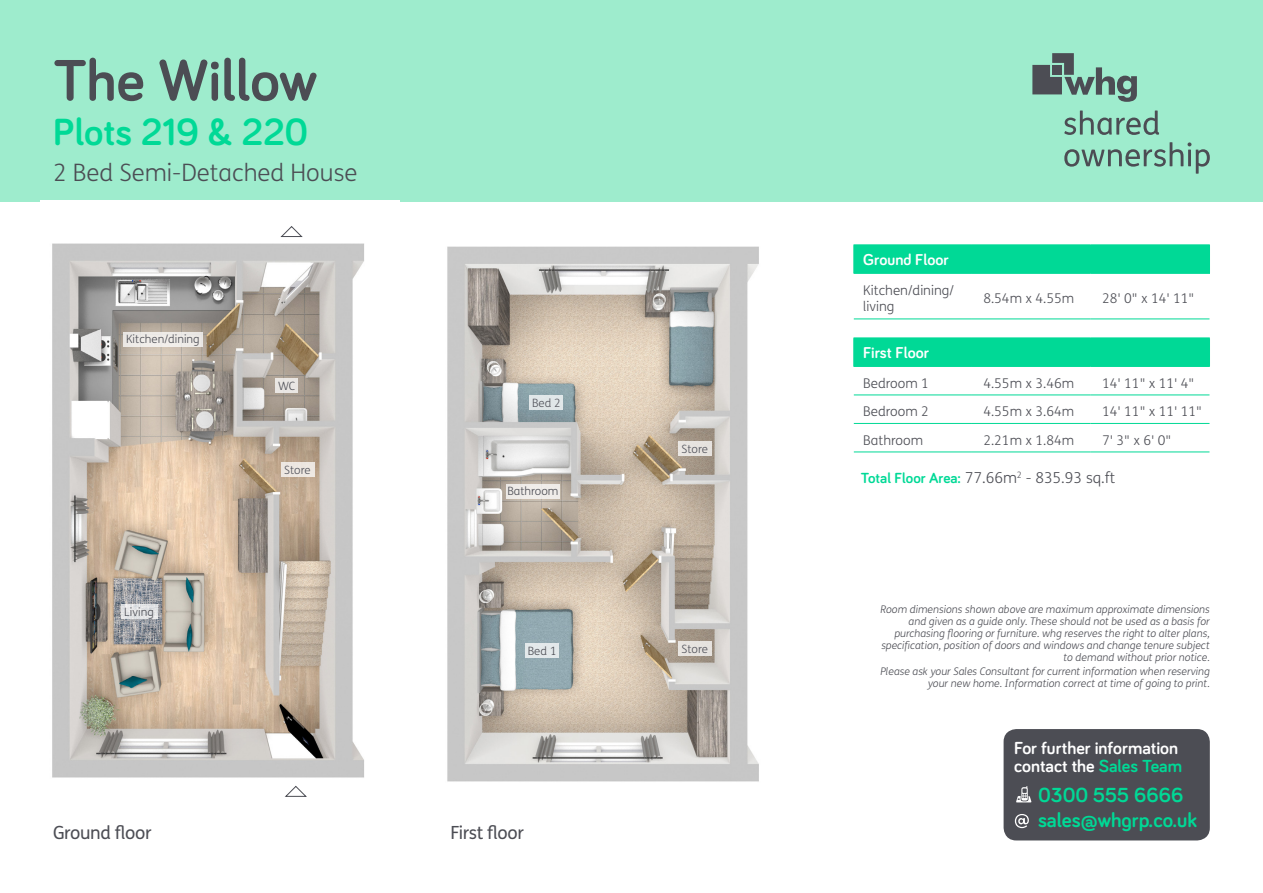
<style>
.page{position:relative;width:1263px;height:893px;background:#fff}
.page>*{position:absolute;margin:0;border:0;box-sizing:border-box;transform-origin:0 0}
.t1{font:700 60px "Bariol";color:#4c4d54}
.t2{font:700 39px "Bariol";color:#00d996}
.t3{font:300 24px "FS Me";color:#4c4d54}
.t4{font:700 21px/25.2px "Bariol";color:#00d996}
.t5{font:18.15px "FS Me";letter-spacing:-.02em;color:#4c4d54}
.t6{font:700 18px/18px "Bariol";color:#fff}
.t7{font:700 16.2px "Bariol";color:#fff}
.t8{font:300 15.15px "FS Me";color:#4c4d54}
.t9{font:300 13.35px/15.5px "FS Me";color:#4c4d54}
.t10{font:300 11.4px "FS Me";color:#4c4d54}
.t11{font:300 11.4px "FS Me";color:#52535b}
.t12{font:italic 300 10.5px/12px "FS Me";color:#4c4d54;text-align:right}
.s1{font-family:"Bariol";font-weight:700;color:#00d996}
.s2{color:#00d996}
</style>
<div class="page">
<div style="left:0;top:0;width:1263px;height:202px;background:#9eeccd"></div>
<svg style="left:1032px;top:53px;width:105px;height:49px"></svg>
<svg style="left:1064px;top:142px;width:146px;height:32px"></svg>
<svg style="left:1064px;top:111px;width:95px;height:24px"></svg>
<div style="left:854px;top:245px;width:355px;height:28px;background:#00d996"></div>
<svg style="left:854px;top:318px;width:355px;height:134px"></svg>
<svg style="left:1209px;top:245px;width:1px;height:28px"></svg>
<hr style="left:972px;top:273px;width:119px;height:1px;background:#00d996">
<hr style="left:1091px;top:273px;width:119px;height:1px;background:#00d996">
<hr style="left:972px;top:366px;width:119px;height:1px;background:#00d996">
<hr style="left:1091px;top:366px;width:119px;height:1px;background:#00d996">
<hr style="left:972px;top:318px;width:119px;height:1px;background:#00d996">
<hr style="left:1091px;top:318px;width:118px;height:1px;background:#00d996">
<hr style="left:972px;top:394px;width:119px;height:1px;background:#00d996">
<hr style="left:1091px;top:394px;width:118px;height:1px;background:#00d996">
<hr style="left:972px;top:423px;width:119px;height:1px;background:#00d996">
<hr style="left:1091px;top:423px;width:118px;height:1px;background:#00d996">
<hr style="left:972px;top:451px;width:119px;height:1px;background:#00d996">
<hr style="left:1091px;top:451px;width:118px;height:1px;background:#00d996">
<svg style="left:853px;top:245px;width:1px;height:28px"></svg>
<hr style="left:853px;top:244px;width:119px;height:1px;background:#00d996">
<hr style="left:972px;top:244px;width:119px;height:1px;background:#00d996">
<hr style="left:1091px;top:244px;width:119px;height:1px;background:#00d996">
<hr style="left:853px;top:273px;width:119px;height:1px;background:#00d996">
<hr style="left:854px;top:319px;width:118px;height:1px;background:#00d996">
<div style="left:853px;top:338px;width:357px;height:28px;background:#00d996"></div>
<hr style="left:853px;top:366px;width:119px;height:1px;background:#00d996">
<hr style="left:854px;top:395px;width:118px;height:1px;background:#00d996">
<hr style="left:854px;top:423px;width:118px;height:1px;background:#00d996">
<hr style="left:854px;top:452px;width:118px;height:1px;background:#00d996">
<div style="left:1003px;top:729px;width:207px;height:111px;background:#4c4d54;border-radius:13px"></div>
<svg style="left:1016px;top:786px;width:15px;height:16px"></svg>
<svg style="left:1015px;top:814px;width:14px;height:14px"></svg>
<img style="left:40px;top:200px;width:360px;height:578px">
<img style="left:447px;top:246px;width:312px;height:536px">
<svg style="left:285px;top:785px;width:22px;height:12px"></svg>
<svg style="left:280px;top:225px;width:23px;height:13px"></svg>
<div style="left:123px;top:332px;width:79px;height:15px;background:#eeebe8"></div>
<div style="left:506px;top:484px;width:54px;height:15px;background:#f0ede9"></div>
<div style="left:525px;top:643px;width:34px;height:15px;background:#e3e9eb"></div>
<div style="left:530px;top:395px;width:33px;height:15px;background:#e0e6e8"></div>
<div style="left:281px;top:462px;width:33px;height:15px;background:#ede7e1"></div>
<div style="left:678px;top:441px;width:34px;height:15px;background:#e7e4e0"></div>
<div style="left:678px;top:641px;width:34px;height:15px;background:#e6e3df"></div>
<div style="left:276px;top:378px;width:22px;height:15px;background:#eae6e3"></div>
<svg style="left:121px;top:604px;width:36px;height:15px"></svg>
<h1 class="t1" style="left:53px;top:39px;width:266px">The Willow</h1>
<h2 class="t2" style="left:53px;top:106px;width:257px">Plots 219 &amp; 220</h2>
<h3 class="t3" style="left:53px;top:159px;width:306px">2 Bed Semi-Detached House</h3>
<p class="t10" style="left:126px;top:333px;width:75px">Kitchen/dining</p>
<p class="t10" style="left:124px;top:605px;width:31px">Living</p>
<p class="t10" style="left:278px;top:380px;width:19px">WC</p>
<p class="t11" style="left:284px;top:463px;width:28px">Store</p>
<p class="t11" style="left:532px;top:397px;width:30px">Bed 2</p>
<p class="t10" style="left:507px;top:485px;width:53px">Bathroom</p>
<p class="t10" style="left:528px;top:644px;width:30px">Bed 1</p>
<h3 class="t5" style="left:53px;top:822px;width:100px">Ground floor</h3>
<h3 class="t5" style="left:450px;top:822px;width:75px">First floor</h3>
<p class="t11" style="left:681px;top:442px;width:28px">Store</p>
<p class="t11" style="left:681px;top:642px;width:28px">Store</p>
<h3 class="t7" style="left:863px;top:248px;width:87px">Ground Floor</h3>
<p class="t9" style="left:863px;top:283px;width:92px">Kitchen/dining/ living</p>
<p class="t9" style="left:983px;top:291px;width:92px">8.54m x 4.55m</p>
<p class="t9" style="left:1102px;top:291px;width:94px">28' 0" x 14' 11"</p>
<h3 class="t7" style="left:863px;top:342px;width:67px">First Floor</h3>
<p class="t9" style="left:863px;top:375px;width:67px">Bedroom 1</p>
<p class="t9" style="left:983px;top:376px;width:92px">4.55m x 3.46m</p>
<p class="t9" style="left:1102px;top:376px;width:94px">14' 11" x 11' 4"</p>
<p class="t9" style="left:863px;top:404px;width:67px">Bedroom 2</p>
<p class="t9" style="left:983px;top:404px;width:92px">4.55m x 3.64m</p>
<p class="t9" style="left:1102px;top:404px;width:101px">14' 11" x 11' 11"</p>
<p class="t9" style="left:863px;top:432px;width:61px">Bathroom</p>
<p class="t9" style="left:983px;top:433px;width:92px">2.21m x 1.84m</p>
<p class="t9" style="left:1102px;top:433px;width:71px">7' 3" x 6' 0"</p>
<h3 class="t8" style="left:861px;top:469px;width:256px"><span class="s1">Total Floor Area:</span> 77.66m<sup>2</sup> - 835.93 sq.ft</h3>
<p class="t12" style="left:880px;top:603px;width:331px">Room dimensions shown above are maximum approximate dimensions and given as a guide only. These should not be used as a basis for purchasing flooring or furniture. whg reserves the right to alter plans, specification, position of doors and windows and change tenure subject to demand without prior notice.</p>
<p class="t12" style="left:880px;top:665px;width:331px">Please ask your Sales Consultant for current information when reserving your new home. Information correct at time of going to print.</p>
<h3 class="t6" style="left:1014px;top:739px;width:170px">For further information contact the <span class="s2">Sales Team</span></h3>
<h3 class="t4" style="left:1038px;top:781px;width:160px">0300 555 6666 sales@whgrp.co.uk</h3>
</div>
